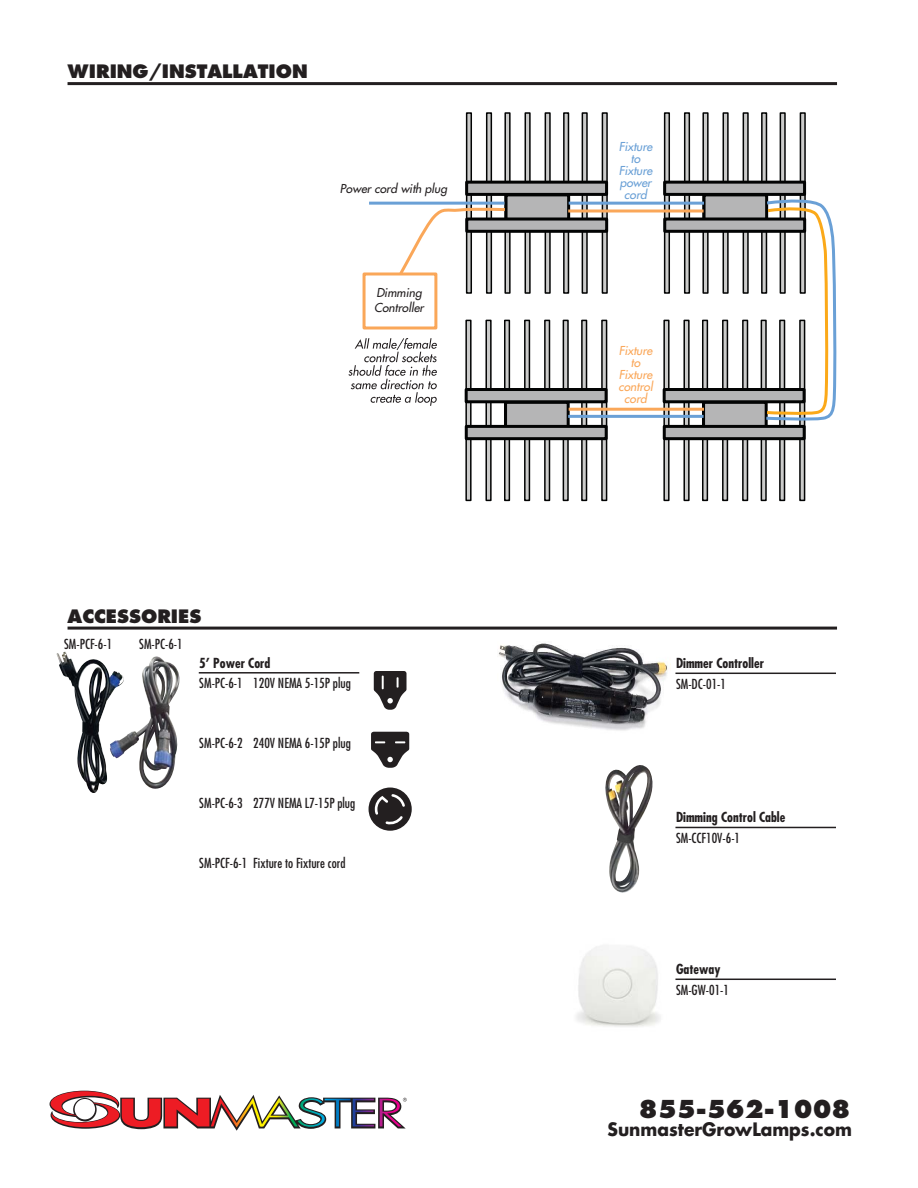
<style>
.page{position:relative;width:918px;height:1188px;background:#fff}
.page>*{position:absolute;margin:0;border:0;box-sizing:border-box;transform-origin:0 0}
.t1{font:800 24px "Futura Std";color:#231f20;scale:.95 1}
.t2{font:800 18px "Futura Std";color:#231f20}
.t3{font:700 18px "Futura Std";color:#231f20;scale:.95 1}
.t4{font:condensed 13.5px "Futura Std";color:#231f20}
.t5{font:700 condensed 13.5px "Futura Std";color:#231f20}
.t6{font:italic 500 12px/14.4px "Futura Std";color:#231f20}
.t7{font:italic 500 12px/12px "Futura Std";color:#faa759;text-align:center}
.t8{font:italic 500 12px/12px "Futura Std";color:#6aa0d6;text-align:center}
</style>
<div class="page">
<img style="left:498px;top:643px;width:173px;height:88px">
<svg style="left:49px;top:1090px;width:358px;height:41px"></svg>
<hr style="left:68px;top:82px;width:769px;height:3px;background:#231f20">
<hr style="left:68px;top:627px;width:769px;height:3px;background:#231f20">
<img style="left:56px;top:652px;width:54px;height:141px">
<div style="left:664px;top:112px;width:6px;height:182px;border:2px solid #020303"></div>
<div style="left:684px;top:112px;width:6px;height:182px;border:2px solid #020303"></div>
<div style="left:703px;top:113px;width:5px;height:180px;background:#cbcbca"></div>
<div style="left:702px;top:112px;width:7px;height:182px;border:2px solid #020303"></div>
<div style="left:723px;top:112px;width:6px;height:182px;border:2px solid #020303"></div>
<div style="left:743px;top:112px;width:6px;height:182px;border:2px solid #020303"></div>
<div style="left:761px;top:112px;width:6px;height:182px;border:2px solid #020303"></div>
<div style="left:780px;top:112px;width:6px;height:182px;border:2px solid #020303"></div>
<div style="left:800px;top:112px;width:6px;height:182px;border:2px solid #020303"></div>
<div style="left:704px;top:195px;width:63px;height:24px;background:#b5b5b6"></div>
<div style="left:703px;top:193px;width:65px;height:28px;border:3px solid #020303"></div>
<div style="left:665px;top:182px;width:140px;height:12px;background:#b5b5b6"></div>
<div style="left:663px;top:181px;width:143px;height:15px;border:3px solid #020303"></div>
<div style="left:665px;top:219px;width:140px;height:12px;background:#b5b5b6"></div>
<div style="left:663px;top:218px;width:143px;height:15px;border:3px solid #020303"></div>
<div style="left:466px;top:320px;width:5px;height:180px;background:#cbcbca"></div>
<div style="left:465px;top:320px;width:7px;height:181px;border:2px solid #020303"></div>
<div style="left:486px;top:320px;width:5px;height:180px;background:#cbcbca"></div>
<div style="left:485px;top:320px;width:7px;height:181px;border:2px solid #020303"></div>
<div style="left:504px;top:320px;width:6px;height:181px;border:2px solid #020303"></div>
<div style="left:524px;top:320px;width:6px;height:181px;border:2px solid #020303"></div>
<div style="left:544px;top:320px;width:6px;height:181px;border:2px solid #020303"></div>
<div style="left:563px;top:320px;width:6px;height:181px;border:2px solid #020303"></div>
<div style="left:581px;top:320px;width:6px;height:181px;border:2px solid #020303"></div>
<div style="left:601px;top:320px;width:6px;height:181px;border:2px solid #020303"></div>
<div style="left:506px;top:402px;width:62px;height:25px;background:#b5b5b6"></div>
<div style="left:504px;top:401px;width:66px;height:27px;border:3px solid #020303"></div>
<div style="left:466px;top:390px;width:140px;height:12px;background:#b5b5b6"></div>
<div style="left:465px;top:388px;width:143px;height:15px;border:3px solid #020303"></div>
<div style="left:466px;top:426px;width:140px;height:13px;background:#b5b5b6"></div>
<div style="left:465px;top:425px;width:143px;height:15px;border:3px solid #020303"></div>
<div style="left:664px;top:320px;width:5px;height:180px;background:#cbcbca"></div>
<div style="left:663px;top:320px;width:7px;height:181px;border:2px solid #020303"></div>
<div style="left:684px;top:320px;width:5px;height:180px;background:#cbcbca"></div>
<div style="left:683px;top:320px;width:7px;height:181px;border:2px solid #020303"></div>
<div style="left:702px;top:320px;width:6px;height:181px;border:2px solid #020303"></div>
<div style="left:722px;top:320px;width:6px;height:181px;border:2px solid #020303"></div>
<div style="left:742px;top:320px;width:6px;height:181px;border:2px solid #020303"></div>
<div style="left:761px;top:320px;width:6px;height:181px;border:2px solid #020303"></div>
<div style="left:779px;top:320px;width:6px;height:181px;border:2px solid #020303"></div>
<div style="left:799px;top:320px;width:6px;height:181px;border:2px solid #020303"></div>
<div style="left:704px;top:402px;width:62px;height:25px;background:#b5b5b6"></div>
<div style="left:702px;top:401px;width:66px;height:27px;border:3px solid #020303"></div>
<div style="left:664px;top:390px;width:140px;height:12px;background:#b5b5b6"></div>
<div style="left:663px;top:388px;width:143px;height:15px;border:3px solid #020303"></div>
<div style="left:664px;top:426px;width:140px;height:13px;background:#b5b5b6"></div>
<div style="left:663px;top:425px;width:143px;height:15px;border:3px solid #020303"></div>
<div style="left:466px;top:112px;width:6px;height:182px;border:2px solid #020303"></div>
<div style="left:486px;top:112px;width:6px;height:182px;border:2px solid #020303"></div>
<div style="left:505px;top:113px;width:5px;height:180px;background:#cbcbca"></div>
<div style="left:504px;top:112px;width:7px;height:182px;border:2px solid #020303"></div>
<div style="left:525px;top:112px;width:6px;height:182px;border:2px solid #020303"></div>
<div style="left:545px;top:112px;width:6px;height:182px;border:2px solid #020303"></div>
<div style="left:563px;top:112px;width:6px;height:182px;border:2px solid #020303"></div>
<div style="left:582px;top:112px;width:6px;height:182px;border:2px solid #020303"></div>
<div style="left:602px;top:112px;width:6px;height:182px;border:2px solid #020303"></div>
<div style="left:506px;top:195px;width:63px;height:24px;background:#b5b5b6"></div>
<div style="left:505px;top:193px;width:65px;height:28px;border:3px solid #020303"></div>
<div style="left:467px;top:182px;width:140px;height:12px;background:#b5b5b6"></div>
<div style="left:465px;top:181px;width:143px;height:15px;border:3px solid #020303"></div>
<div style="left:467px;top:219px;width:140px;height:12px;background:#b5b5b6"></div>
<div style="left:465px;top:218px;width:143px;height:15px;border:3px solid #020303"></div>
<hr style="left:569px;top:202px;width:135px;height:3px;background:#6aa0d6">
<hr style="left:568px;top:415px;width:136px;height:3px;background:#6aa0d6">
<hr style="left:568px;top:209px;width:136px;height:3px;background:#faa759">
<hr style="left:569px;top:408px;width:135px;height:3px;background:#faa759">
<svg style="left:400px;top:207px;width:108px;height:71px"></svg>
<div style="left:363px;top:272px;width:74px;height:57px;border:3px solid #faa759"></div>
<svg style="left:763px;top:200px;width:74px;height:223px"></svg>
<svg style="left:348px;top:338px;width:89px;height:68px"></svg>
<hr style="left:369px;top:202px;width:135px;height:3px;background:#6aa0d6">
<hr style="left:199px;top:672px;width:160px;height:2px;background:#231f20">
<hr style="left:675px;top:673px;width:161px;height:1px;background:#231f20">
<hr style="left:675px;top:827px;width:161px;height:1px;background:#231f20">
<hr style="left:675px;top:979px;width:161px;height:1px;background:#231f20">
<img style="left:110px;top:656px;width:70px;height:133px">
<img style="left:605px;top:765px;width:48px;height:128px">
<img style="left:576px;top:946px;width:85px;height:81px">
<svg style="left:374px;top:671px;width:33px;height:39px"></svg>
<svg style="left:371px;top:732px;width:38px;height:36px"></svg>
<div style="left:369px;top:788px;width:43px;height:43px;background:#231f20;border-radius:50%"></div>
<svg style="left:374px;top:792px;width:33px;height:33px"></svg>
<h2 class="t2" style="left:68px;top:61px;width:242px">WIRING/INSTALLATION</h2>
<p class="t6" style="left:340px;top:182px;width:109px">Power cord with plug</p>
<p class="t6" style="left:374px;top:286px;width:51px">Dimming<br>Controller</p>
<h2 class="t2" style="left:68px;top:606px;width:135px">ACCESSORIES</h2>
<p class="t4" style="left:64px;top:638px;width:50px">SM-PCF-6-1</p>
<p class="t4" style="left:139px;top:638px;width:45px">SM-PC-6-1</p>
<p class="t5" style="left:199px;top:657px;width:73px">5’ Power Cord</p>
<p class="t4" style="left:199px;top:677px;width:153px">SM-PC-6-1 120V NEMA 5-15P plug</p>
<p class="t4" style="left:199px;top:737px;width:153px">SM-PC-6-2 240V NEMA 6-15P plug</p>
<p class="t4" style="left:199px;top:797px;width:157px">SM-PC-6-3 277V NEMA L7-15P plug</p>
<p class="t4" style="left:199px;top:857px;width:148px">SM-PCF-6-1 Fixture to Fixture cord</p>
<p class="t8" style="left:619px;top:141px;width:35px">Fixture to<br>Fixture power cord</p>
<p class="t7" style="left:618px;top:345px;width:36px">Fixture to<br>Fixture control cord</p>
<p class="t5" style="left:676px;top:657px;width:89px">Dimmer Controller</p>
<p class="t4" style="left:676px;top:678px;width:52px">SM-DC-01-1</p>
<p class="t5" style="left:676px;top:811px;width:111px">Dimming Control Cable</p>
<p class="t4" style="left:676px;top:832px;width:66px">SM-CCF10V-6-1</p>
<p class="t5" style="left:676px;top:963px;width:46px">Gateway</p>
<p class="t4" style="left:676px;top:984px;width:55px">SM-GW-01-1</p>
<h1 class="t1" style="left:639px;top:1095px;width:224px">855-562-1008</h1>
<h2 class="t3" style="left:608px;top:1119px;width:259px">SunmasterGrowLamps.com</h2>
</div>
